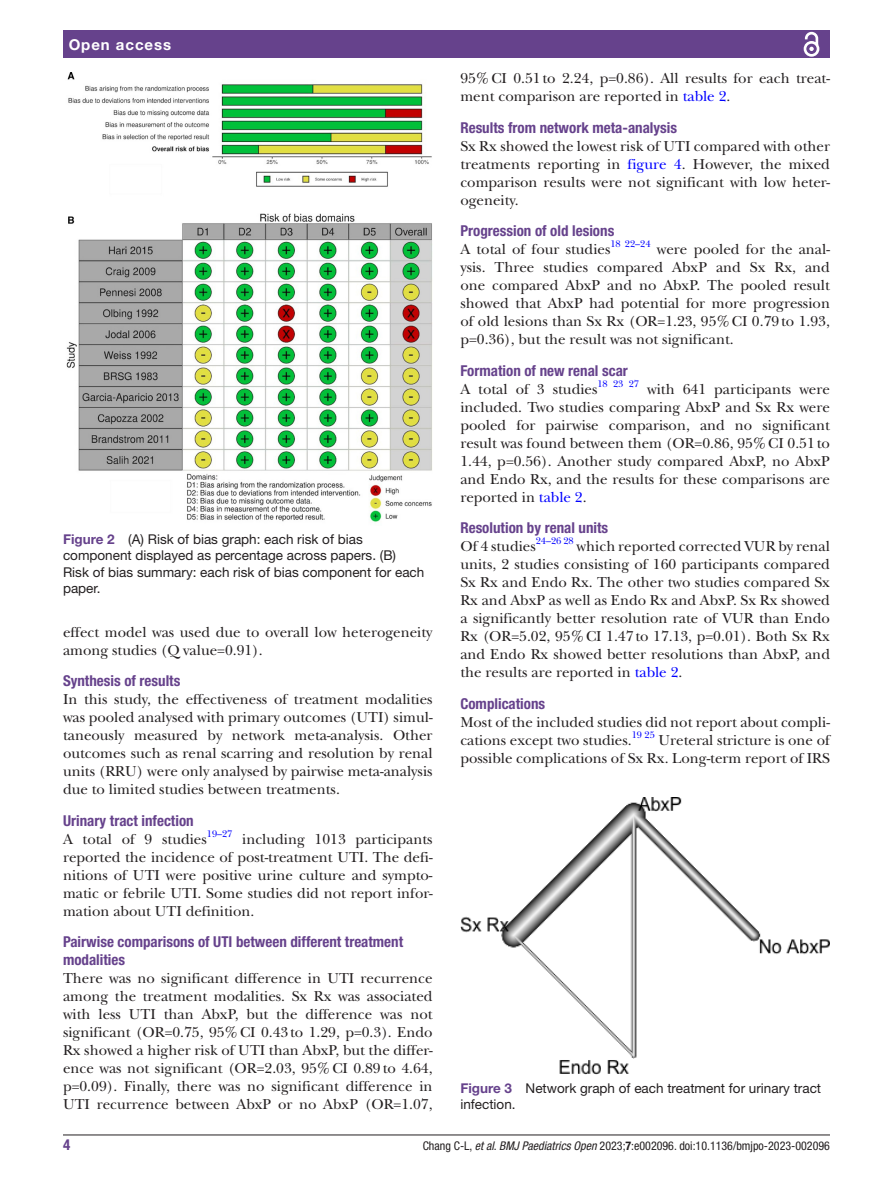
<style>
.page{position:relative;width:893px;height:1191px;background:#fff}
.page>*{position:absolute;margin:0;border:0;box-sizing:border-box;transform-origin:0 0}
.t1{font:15px/18px "New Baskerville";color:#231f20;text-align:justify}
.t2{font:700 condensed 15px/18px "Helvetica Neue LT Std";color:#66428c}
.t3{font:700 15px "Helvetica Neue LT Std";letter-spacing:.065em;color:#fff}
.t4{font:13.5px/16.5px "Helvetica Neue LT Std";color:#231f20}
.t5{font:condensed 12px "Helvetica Neue LT Std";color:#231f20}
.t6{font:9.9px "New Baskerville";color:#00f}
.s1{font-weight:700;color:#66428c}
.s2{color:#00f}
.s3{font-style:italic}
.s4{font-weight:700}
</style>
<div class="page">
<hr style="left:63px;top:1134px;width:767px;height:1px;background:#231f20">
<div style="left:63px;top:31px;width:767px;height:27px;background:#66428c"></div>
<svg style="left:803px;top:31px;width:17px;height:26px"></svg>
<img style="left:66px;top:73px;width:366px;height:449px">
<img style="left:460px;top:798px;width:370px;height:276px">
<p class="t3" style="left:69px;top:35px;width:104px">Open access</p>
<p class="t4" style="left:63px;top:530px;width:363px"><span class="s1">Figure 2</span> (A) Risk of bias graph: each risk of bias component displayed as percentage across papers. (B)<br>Risk of bias summary: each risk of bias component for each paper.</p>
<p class="t1" style="left:63px;top:623px;width:371px">effect model was used due to overall low heterogeneity among studies (Q value=0.91).</p>
<p class="t2" style="left:63px;top:671px;width:119px">Synthesis of results</p>
<p class="t1" style="left:63px;top:690px;width:371px">In this study, the effectiveness of treatment modalities was pooled analysed with primary outcomes (UTI) simul&shy;taneously measured by network meta-analysis. Other outcomes such as renal scarring and resolution by renal units (RRU) were only analysed by pairwise meta-analysis due to limited studies between treatments.</p>
<p class="t2" style="left:63px;top:811px;width:132px">Urinary tract infection</p>
<p class="t1" style="left:63px;top:830px;width:171px">A total of 9 studies<sup>19–27</sup></p>
<p class="t1" style="left:63px;top:830px;width:371px;text-indent:179px">including 1013 participants reported the incidence of post-treatment UTI. The defi&shy;nitions of UTI were positive urine culture and sympto&shy;matic or febrile UTI. Some studies did not report infor&shy;mation about UTI definition.</p>
<p class="t2" style="left:63px;top:932px;width:342px">Pairwise comparisons of UTI between different treatment modalities</p>
<p class="t1" style="left:63px;top:969px;width:371px">There was no significant difference in UTI recurrence among the treatment modalities. Sx Rx was associated with less UTI than AbxP, but the difference was not significant (OR=0.75, 95%CI 0.43to 1.29, p=0.3). Endo Rx showed a higher risk of UTI than AbxP, but the differ&shy;ence was not significant (OR=2.03, 95%CI 0.89to 4.64, p=0.09). Finally, there was no significant difference in UTI recurrence between AbxP or no AbxP (OR=1.07,</p>
<p class="t1" style="left:460px;top:69px;width:371px">95%CI 0.51to 2.24, p=0.86). All results for each treat&shy;ment comparison are reported in <span class="s2">table 2</span>.</p>
<p class="t2" style="left:460px;top:118px;width:218px">Results from network meta-analysis</p>
<p class="t1" style="left:460px;top:137px;width:371px">Sx Rx showed the lowest risk of UTI compared with other treatments reporting in <span class="s2">figure 4</span>. However, the mixed comparison results were not significant with low heter&shy;ogeneity.</p>
<p class="t2" style="left:460px;top:221px;width:155px">Progression of old lesions</p>
<p class="t1" style="left:460px;top:240px;width:371px">A total of four studies<sup>18</sup> <sup>22–24</sup> were pooled for the anal&shy;ysis. Three studies compared AbxP and Sx Rx, and one compared AbxP and no AbxP. The pooled result showed that AbxP had potential for more progression of old lesions than Sx Rx (OR=1.23, 95%CI 0.79to 1.93, p=0.36), but the result was not significant.</p>
<p class="t2" style="left:460px;top:361px;width:169px">Formation of new renal scar</p>
<p class="t1" style="left:460px;top:380px;width:139px">A total of 3 studies</p>
<p class="t6" style="left:597px;top:378px;width:43px">18 23 27</p>
<p class="t1" style="left:460px;top:380px;width:371px;text-indent:187px">with 641 participants were included. Two studies comparing AbxP and Sx Rx were pooled for pairwise comparison, and no significant result was found between them (OR=0.86, 95%CI 0.51to 1.44, p=0.56). Another study compared AbxP, no AbxP and Endo Rx, and the results for these comparisons are reported in <span class="s2">table 2</span>.</p>
<p class="t2" style="left:460px;top:518px;width:149px">Resolution by renal units</p>
<p class="t1" style="left:460px;top:537px;width:371px">Of 4 studies<sup>24–26</sup> <sup>28</sup> which reported corrected VUR by renal units, 2 studies consisting of 160 participants compared Sx Rx and Endo Rx. The other two studies compared Sx Rx and AbxP as well as Endo Rx and AbxP. Sx Rx showed a significantly better resolution rate of VUR than Endo Rx (OR=5.02, 95%CI 1.47to 17.13, p=0.01). Both Sx Rx and Endo Rx showed better resolutions than AbxP, and the results are reported in <span class="s2">table 2</span>.</p>
<p class="t2" style="left:460px;top:694px;width:86px">Complications</p>
<p class="t1" style="left:460px;top:713px;width:371px">Most of the included studies did not report about compli&shy;cations except two studies.</p>
<p class="t6" style="left:632px;top:729px;width:25px">19 25</p>
<p class="t1" style="left:460px;top:731px;width:371px;text-align:right">Ureteral stricture is one of<br>possible complications of Sx Rx. Long-term report of IRS</p>
<p class="t4" style="left:460px;top:1079px;width:362px"><span class="s1">Figure 3</span> Network graph of each treatment for urinary tract infection.</p>
<p class="t2" style="left:63px;top:1135px;width:9px">4</p>
<p class="t5" style="left:423px;top:1138px;width:409px">Chang C-L, <span class="s3">et al</span>. <span class="s3">BMJ Paediatrics Open</span> 2023;<span class="s4">7</span>:e002096. doi:10.1136/bmjpo-2023-002096</p>
</div>
